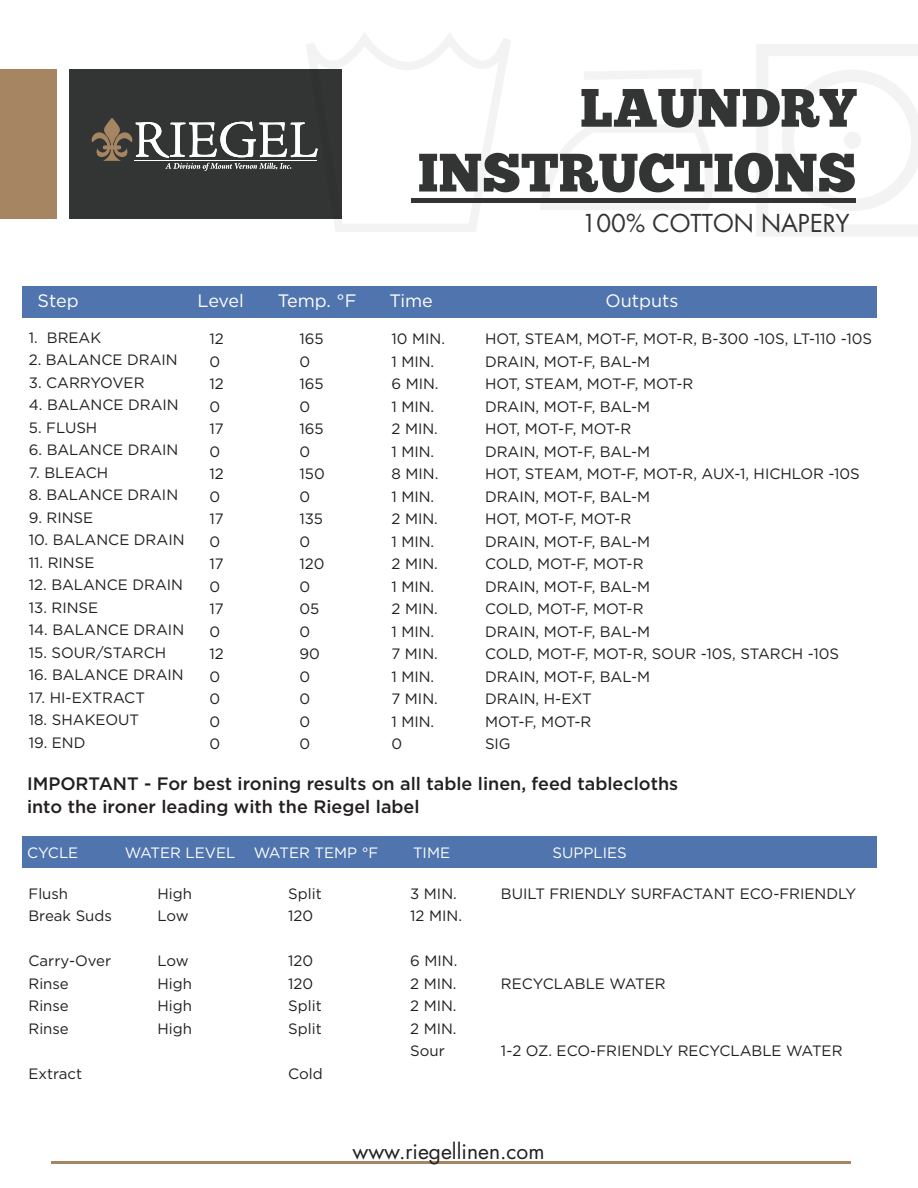
<style>
.page{position:relative;width:918px;height:1188px;background:#fff}
.page>*{position:absolute;margin:0;border:0;box-sizing:border-box;transform-origin:0 0}
.t1{font:54px/64.8px "Chunk Five";color:#333434;text-align:right}
.t2{font:24px "Futura Std";color:#333434}
.t3{font:21px "Futura Std";color:#231f20}
.t4{font:500 18px/22.5px "Gotham";color:#231f20}
.t5{font:18px "Gotham";color:#fff}
.t6{font:15px/22.5px "Gotham";color:#231f20}
.t7{font:15px "Gotham";color:#fff}
</style>
<div class="page">
<div style="left:0;top:69px;width:57px;height:150px;background:#a58562"></div>
<div style="left:69px;top:69px;width:273px;height:150px;background:#333434"></div>
<svg style="left:92px;top:32px;width:419px;height:200px"></svg>
<svg style="left:540px;top:70px;width:174px;height:140px"></svg>
<svg style="left:756px;top:44px;width:162px;height:192px"></svg>
<div style="left:844px;top:132px;width:17px;height:17px;background:#f3f3f3;border-radius:50%"></div>
<div style="left:22px;top:286px;width:855px;height:31px;background:#4f74ae"></div>
<hr style="left:412px;top:199px;width:444px;height:4px;background:#333434">
<hr style="left:52px;top:1161px;width:799px;height:3px;background:#a58562">
<div style="left:22px;top:836px;width:855px;height:31px;background:#4f74ae"></div>
<h1 class="t1" style="left:418px;top:76px;width:440px">LAUNDRY<br>INSTRUCTIONS</h1>
<p class="t5" style="left:38px;top:289px;width:43px">Step</p>
<p class="t6" style="left:29px;top:326px;width:74px">1. BREAK</p>
<p class="t6" style="left:29px;top:349px;width:150px">2. BALANCE DRAIN</p>
<p class="t6" style="left:29px;top:371px;width:117px">3. CARRYOVER</p>
<p class="t6" style="left:29px;top:394px;width:151px">4. BALANCE DRAIN</p>
<p class="t6" style="left:29px;top:416px;width:70px">5. FLUSH</p>
<p class="t6" style="left:29px;top:439px;width:151px">6. BALANCE DRAIN</p>
<p class="t6" style="left:29px;top:461px;width:81px">7. BLEACH</p>
<p class="t6" style="left:29px;top:484px;width:151px">8. BALANCE DRAIN</p>
<p class="t6" style="left:29px;top:506px;width:66px">9. RINSE</p>
<p class="t6" style="left:29px;top:529px;width:157px">10. BALANCE DRAIN</p>
<p class="t6" style="left:29px;top:551px;width:67px">11. RINSE</p>
<p class="t6" style="left:29px;top:574px;width:156px">12. BALANCE DRAIN</p>
<p class="t6" style="left:29px;top:596px;width:71px">13. RINSE</p>
<p class="t6" style="left:29px;top:619px;width:157px">14. BALANCE DRAIN</p>
<p class="t6" style="left:29px;top:641px;width:139px">15. SOUR/STARCH</p>
<p class="t6" style="left:29px;top:664px;width:156px">16. BALANCE DRAIN</p>
<p class="t6" style="left:29px;top:686px;width:118px">17. HI-EXTRACT</p>
<p class="t6" style="left:29px;top:709px;width:112px">18. SHAKEOUT</p>
<p class="t6" style="left:29px;top:731px;width:58px">19. END</p>
<p class="t5" style="left:197px;top:289px;width:48px">Level</p>
<p class="t6" style="left:210px;top:327px;width:16px">12<br>0<br>12<br>0<br>17<br>0<br>12<br>0<br>17<br>0<br>17<br>0<br>17<br>0<br>12<br>0<br>0<br>0<br>0</p>
<p class="t5" style="left:278px;top:289px;width:80px">Temp. °F</p>
<p class="t5" style="left:389px;top:289px;width:45px">Time</p>
<p class="t6" style="left:300px;top:327px;width:27px">165<br>0<br>165<br>0<br>165<br>0<br>150<br>0<br>135<br>0<br>120<br>0<br>05<br>0<br>90<br>0<br>0<br>0<br>0</p>
<p class="t6" style="left:392px;top:327px;width:55px">10 MIN.<br>1 MIN.<br>6 MIN.<br>1 MIN.<br>2 MIN.<br>1 MIN.<br>8 MIN.<br>1 MIN.<br>2 MIN.<br>1 MIN.<br>2 MIN.<br>1 MIN.<br>2 MIN.<br>1 MIN.<br>7 MIN.<br>1 MIN.<br>7 MIN.<br>1 MIN.<br>0</p>
<h2 class="t2" style="left:582px;top:208px;width:269px">100% COTTON NAPERY</h2>
<p class="t5" style="left:606px;top:289px;width:74px">Outputs</p>
<p class="t6" style="left:485px;top:327px;width:389px">HOT, STEAM, MOT-F, MOT-R, B-300 -10S, LT-110 -10S<br>DRAIN, MOT-F, BAL-M<br>HOT, STEAM, MOT-F, MOT-R<br>DRAIN, MOT-F, BAL-M<br>HOT, MOT-F, MOT-R<br>DRAIN, MOT-F, BAL-M<br>HOT, STEAM, MOT-F, MOT-R, AUX-1, HICHLOR -10S<br>DRAIN, MOT-F, BAL-M<br>HOT, MOT-F, MOT-R<br>DRAIN, MOT-F, BAL-M<br>COLD, MOT-F, MOT-R<br>DRAIN, MOT-F, BAL-M<br>COLD, MOT-F, MOT-R<br>DRAIN, MOT-F, BAL-M<br>COLD, MOT-F, MOT-R, SOUR -10S, STARCH -10S<br>DRAIN, MOT-F, BAL-M<br>DRAIN, H-EXT<br>MOT-F, MOT-R<br>SIG</p>
<p class="t4" style="left:27px;top:772px;width:653px">IMPORTANT - For best ironing results on all table linen, feed tablecloths into the ironer leading with the Riegel label</p>
<p class="t7" style="left:27px;top:843px;width:53px">CYCLE</p>
<p class="t7" style="left:125px;top:843px;width:255px">WATER LEVEL WATER TEMP °F</p>
<p class="t7" style="left:413px;top:843px;width:39px">TIME</p>
<p class="t7" style="left:553px;top:843px;width:76px">SUPPLIES</p>
<p class="t6" style="left:28px;top:882px;width:85px">Flush<br>Break Suds</p>
<p class="t6" style="left:28px;top:950px;width:84px">Carry-Over<br>Rinse<br>Rinse<br>Rinse</p>
<p class="t6" style="left:28px;top:1062px;width:55px">Extract</p>
<p class="t6" style="left:157px;top:882px;width:36px">High<br>Low</p>
<p class="t6" style="left:157px;top:950px;width:36px">Low<br>High<br>High<br>High</p>
<p class="t6" style="left:288px;top:882px;width:35px">Split<br>120</p>
<p class="t6" style="left:288px;top:950px;width:35px">120<br>120<br>Split<br>Split</p>
<p class="t6" style="left:288px;top:1062px;width:36px">Cold</p>
<p class="t6" style="left:410px;top:882px;width:53px">3 MIN.<br>12 MIN.</p>
<p class="t6" style="left:410px;top:950px;width:49px;text-align:justify">6 MIN.<br>2 MIN.<br>2 MIN.<br>2 MIN.<br>Sour</p>
<p class="t6" style="left:501px;top:882px;width:357px">BUILT FRIENDLY SURFACTANT ECO-FRIENDLY</p>
<p class="t6" style="left:501px;top:972px;width:166px">RECYCLABLE WATER</p>
<p class="t6" style="left:501px;top:1040px;width:343px">1-2 OZ. ECO-FRIENDLY RECYCLABLE WATER</p>
<h3 class="t3" style="left:352px;top:1138px;width:194px">www.riegellinen.com</h3>
</div>
